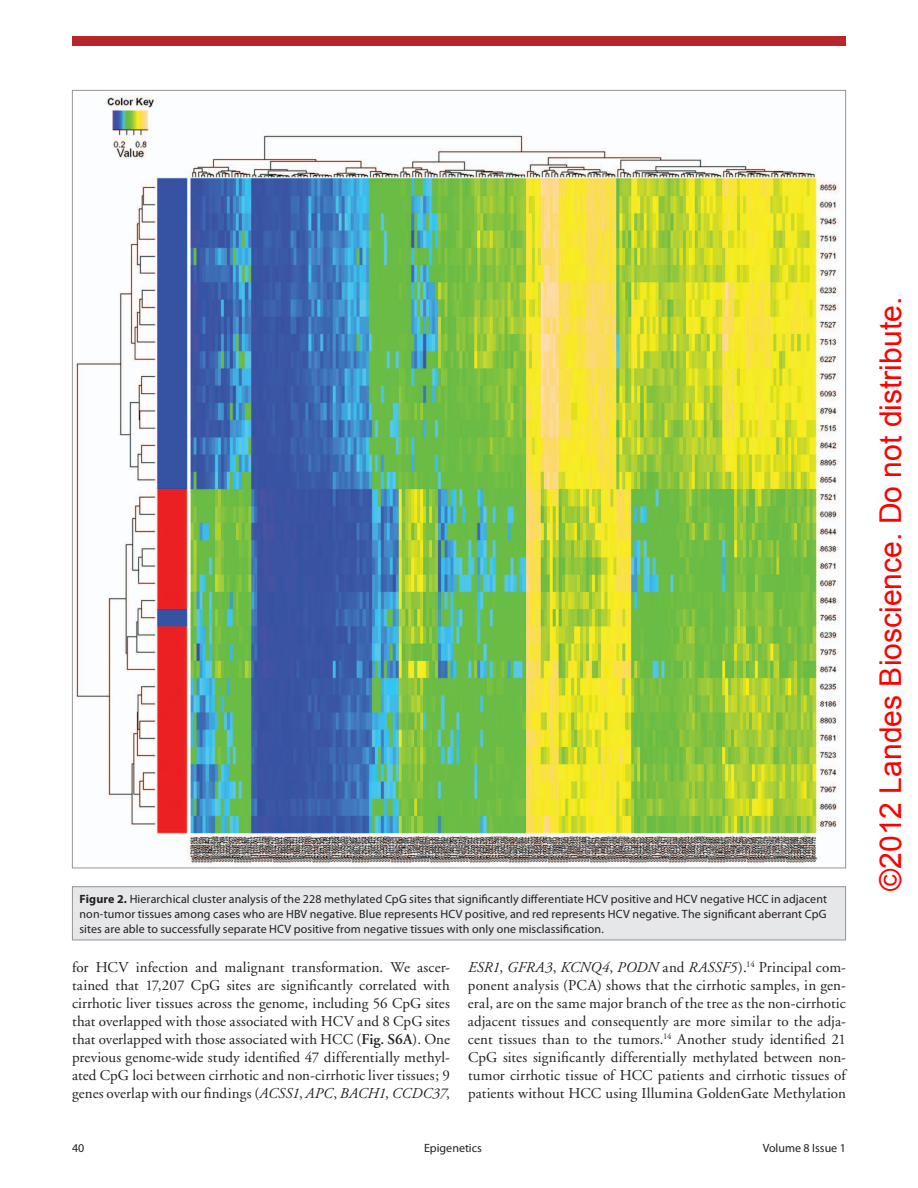
<style>
.page{position:relative;width:918px;height:1188px;background:#fff}
.page>*{position:absolute;margin:0;border:0;box-sizing:border-box;transform-origin:0 0}
.t1{font:30.15px "Arial";color:#f00}
.t2{font:15px/18px "Adobe Garamond";letter-spacing:.005em;color:#231f20;text-align:justify}
.t3{font:12px/15px "Myriad Pro";letter-spacing:.005em;color:#231f20;text-align:justify}
.s1{font-weight:700}
.s2{font-weight:600}
.s3{font-style:italic}
</style>
<div class="page">
<div style="left:72px;top:36px;width:774px;height:10px;background:#b7262b"></div>
<div style="left:72px;top:887px;width:774px;height:53px;background:#e6e7e9"></div>
<div style="left:72px;top:886px;width:774px;height:54px;border:1px solid #939598"></div>
<img style="left:74px;top:96px;width:765px;height:768px">
<p class="t3" style="left:80px;top:891px;width:676px"><span class="s1">Figure 2.</span> Hierarchical cluster analysis of the 228 methylated CpG sites that significantly differentiate HCV positive and HCV negative HCC</p>
<p class="t3" style="left:80px;top:891px;width:749px;text-indent:692px">in adjacent non-tumor tissues among cases who are HBV negative. Blue represents HCV positive, and red represents HCV negative. The significant aberrant CpG sites are able to successfully separate HCV positive from negative tissues with only one misclassification.</p>
<p class="t2" style="left:72px;top:959px;width:379px">for HCV infection and malignant transformation. We ascer&shy;tained that 17,207 CpG sites are significantly correlated with cirrhotic liver tissues across the genome, including 56 CpG sites that overlapped with those associated with HCV and 8 CpG sites that overlapped with those associated with HCC (<span class="s2">Fig. S6A</span>). One previous genome-wide study identified 47 differentially methyl&shy;ated CpG loci between cirrhotic and non-cirrhotic liver tissues; 9 genes overlap with our findings (<span class="s3">ACSS1</span>, <span class="s3">APC</span>, <span class="s3">BACH1</span>, <span class="s3">CCDC37</span>,</p>
<p class="t2" style="left:468px;top:959px;width:379px"><span class="s3">ESR1</span>, <span class="s3">GFRA3</span>, <span class="s3">KCNQ4</span>, <span class="s3">PODN</span> and <span class="s3">RASSF5</span>).<sup>14</sup> Principal com&shy;ponent analysis (PCA) shows that the cirrhotic samples, in gen&shy;eral, are on the same major branch of the tree as the non-cirrhotic adjacent tissues and consequently are more similar to the adja&shy;cent tissues than to the tumors.<sup>14</sup> Another study identified 21<br>CpG sites significantly differentially methylated between non&shy;tumor cirrhotic tissue of HCC patients and cirrhotic tissues of patients without HCC using Illumina GoldenGate Methylation</p>
<p class="t3" style="left:72px;top:1140px;width:14px">40</p>
<p class="t3" style="left:424px;top:1140px;width:59px">Epigenetics</p>
<p class="t3" style="left:763px;top:1140px;width:85px">Volume 8 Issue 1</p>
<h1 class="t1" style="left:871px;top:891px;width:595px;rotate:-90deg">©2012 Landes Bioscience. Do not distribute.</h1>
</div>
